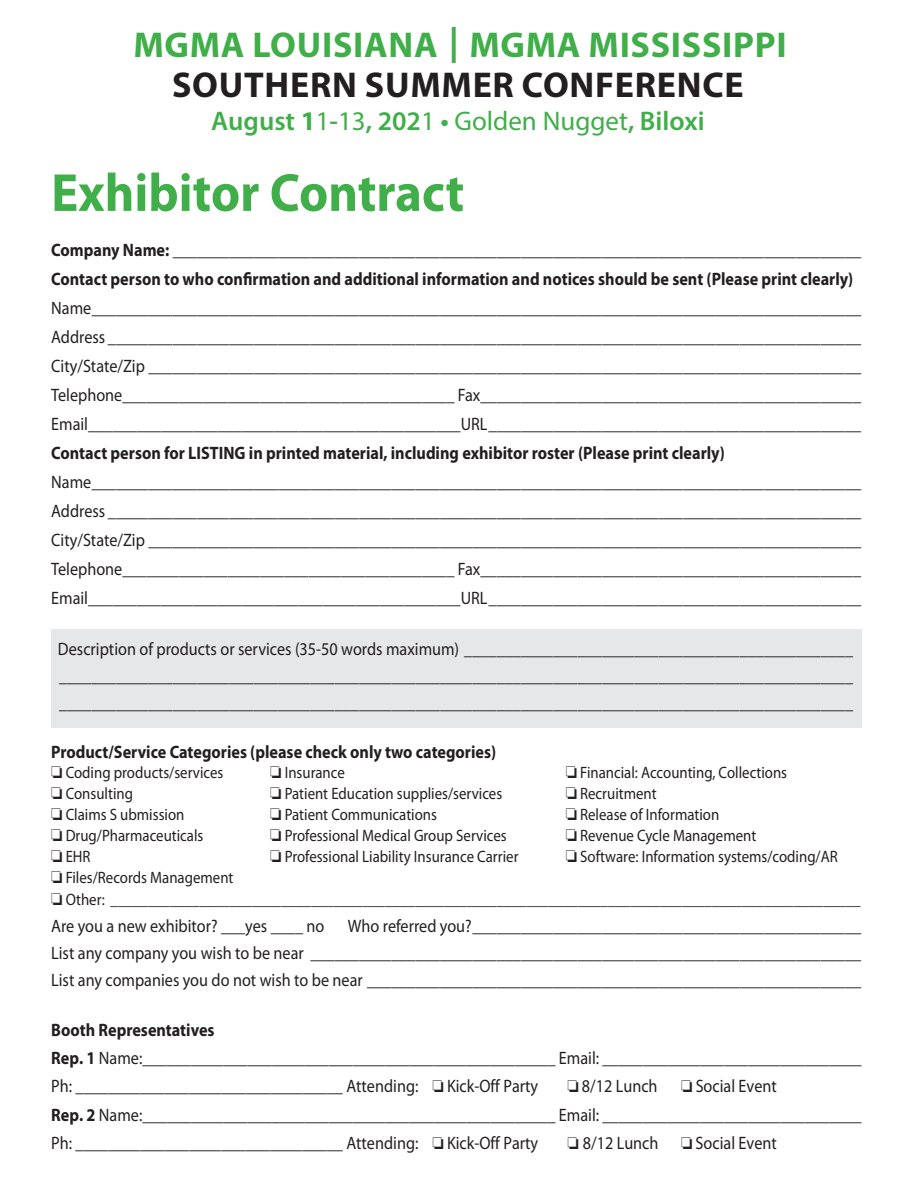
<style>
.page{position:relative;width:918px;height:1188px;background:#fff}
.page>*{position:absolute;margin:0;border:0;box-sizing:border-box;transform-origin:0 0}
.t1{font:700 54px "Myriad Pro";color:#40ae49;scale:.94 1}
.t2{font:700 36px/40.2px "Myriad Pro";letter-spacing:.02em;color:#40ae49;text-align:center}
.t3{font:600 27px "Myriad Pro";color:#40ae49}
.t4{font:18px/29px "Myriad Pro";color:#231f20;scale:.9 1}
.t5{font:700 18px "Myriad Pro";color:#231f20;scale:.9 1}
.t6{font:16.5px "Myriad Pro";color:#231f20;scale:.9 1}
.s1{color:#231f20}
.s2{font-weight:700}
.s3{font-weight:400}
</style>
<div class="page">
<div style="left:51px;top:629px;width:810px;height:99px;background:#e6e7e9"></div>
<p class="t2" style="left:133px;top:24px;width:655px">MGMA LOUISIANA | MGMA MISSISSIPPI<br><span class="s1">SOUTHERN SUMMER CONFERENCE</span></p>
<p class="t3" style="left:211px;top:103px;width:495px">August <span class="s2">1</span><span class="s3">1</span>-<span class="s3">13</span>, 202<span class="s3">1</span> • <span class="s3">Golden Nugget</span>, Biloxi</p>
<p class="t1" style="left:51px;top:157px;width:441px">Exhibitor Contract</p>
<p class="t4" style="left:51px;top:236px;width:901px"><span class="s2">Company Name:</span> _____________________________________________________________________________________ <span class="s2">Contact person to who confirmation and additional information and notices should be sent (Please print clearly)<br></span>Name _______________________________________________________________________________________________ Address _____________________________________________________________________________________________ City/State/Zip ________________________________________________________________________________________ Telephone_________________________________________ Fax _______________________________________________ Email______________________________________________URL ______________________________________________ <span class="s2">Contact person for LISTING in printed material, including exhibitor roster (Please print clearly)<br></span>Name _______________________________________________________________________________________________ Address _____________________________________________________________________________________________ City/State/Zip ________________________________________________________________________________________ Telephone_________________________________________ Fax _______________________________________________ Email______________________________________________URL ______________________________________________</p>
<p class="t4" style="left:58px;top:634px;width:885px">Description of products or services (35-50 words maximum) ________________________________________________</p>
<p class="t4" style="left:59px;top:661px;width:883px">__________________________________________________________________________________________________</p>
<p class="t4" style="left:59px;top:688px;width:883px">__________________________________________________________________________________________________</p>
<p class="t5" style="left:51px;top:741px;width:496px">Product/Service Categories (please check only two categories)</p>
<p class="t6" style="left:51px;top:762px;width:193px">□ Coding products/services</p>
<p class="t6" style="left:270px;top:762px;width:84px">□ Insurance</p>
<p class="t6" style="left:566px;top:762px;width:248px">□ Financial: Accounting, Collections</p>
<p class="t6" style="left:51px;top:783px;width:92px">□ Consulting</p>
<p class="t6" style="left:270px;top:783px;width:259px">□ Patient Education supplies/services</p>
<p class="t6" style="left:566px;top:783px;width:103px">□ Recruitment</p>
<p class="t6" style="left:51px;top:804px;width:150px">□ Claims S ubmission</p>
<p class="t6" style="left:270px;top:804px;width:187px">□ Patient Communications</p>
<p class="t6" style="left:566px;top:804px;width:172px">□ Release of Information</p>
<p class="t6" style="left:51px;top:825px;width:171px">□ Drug/Pharmaceuticals</p>
<p class="t6" style="left:270px;top:825px;width:264px">□ Professional Medical Group Services</p>
<p class="t6" style="left:566px;top:825px;width:213px">□ Revenue Cycle Management</p>
<p class="t6" style="left:51px;top:846px;width:45px">□ EHR</p>
<p class="t6" style="left:270px;top:846px;width:277px">□ Professional Liability Insurance Carrier</p>
<p class="t6" style="left:566px;top:846px;width:304px">□ Software: Information systems/coding/AR</p>
<p class="t6" style="left:51px;top:867px;width:204px">□ Files/Records Management</p>
<p class="t6" style="left:51px;top:890px;width:901px">□ Other: _____________________________________________________________________________________________________</p>
<p class="t4" style="left:51px;top:912px;width:305px">Are you a new exhibitor? ___yes ____ no</p>
<p class="t4" style="left:348px;top:912px;width:572px">Who referred you?________________________________________________</p>
<p class="t4" style="left:51px;top:939px;width:901px">List any company you wish to be near ____________________________________________________________________</p>
<p class="t4" style="left:51px;top:966px;width:901px">List any companies you do not wish to be near _____________________________________________________________</p>
<p class="t4" style="left:51px;top:1015px;width:902px;line-height:28.2px"><span class="s2">Booth Representatives<br>Rep. 1</span> Name:___________________________________________________ Email: ________________________________<br>Ph: _________________________________ Attending: □ Kick-Off Party</p>
<p class="t4" style="left:51px;top:1071px;width:902px;text-indent:630px">□ Social Event<br><span class="s2">Rep. 2</span> Name:___________________________________________________ Email: ________________________________<br>Ph: _________________________________ Attending: □ Kick-Off Party</p>
<p class="t4" style="left:567px;top:1071px;width:102px">□ 8/12 Lunch</p>
<p class="t4" style="left:567px;top:1129px;width:103px">□ 8/12 Lunch</p>
<p class="t4" style="left:681px;top:1129px;width:108px">□ Social Event</p>
</div>
